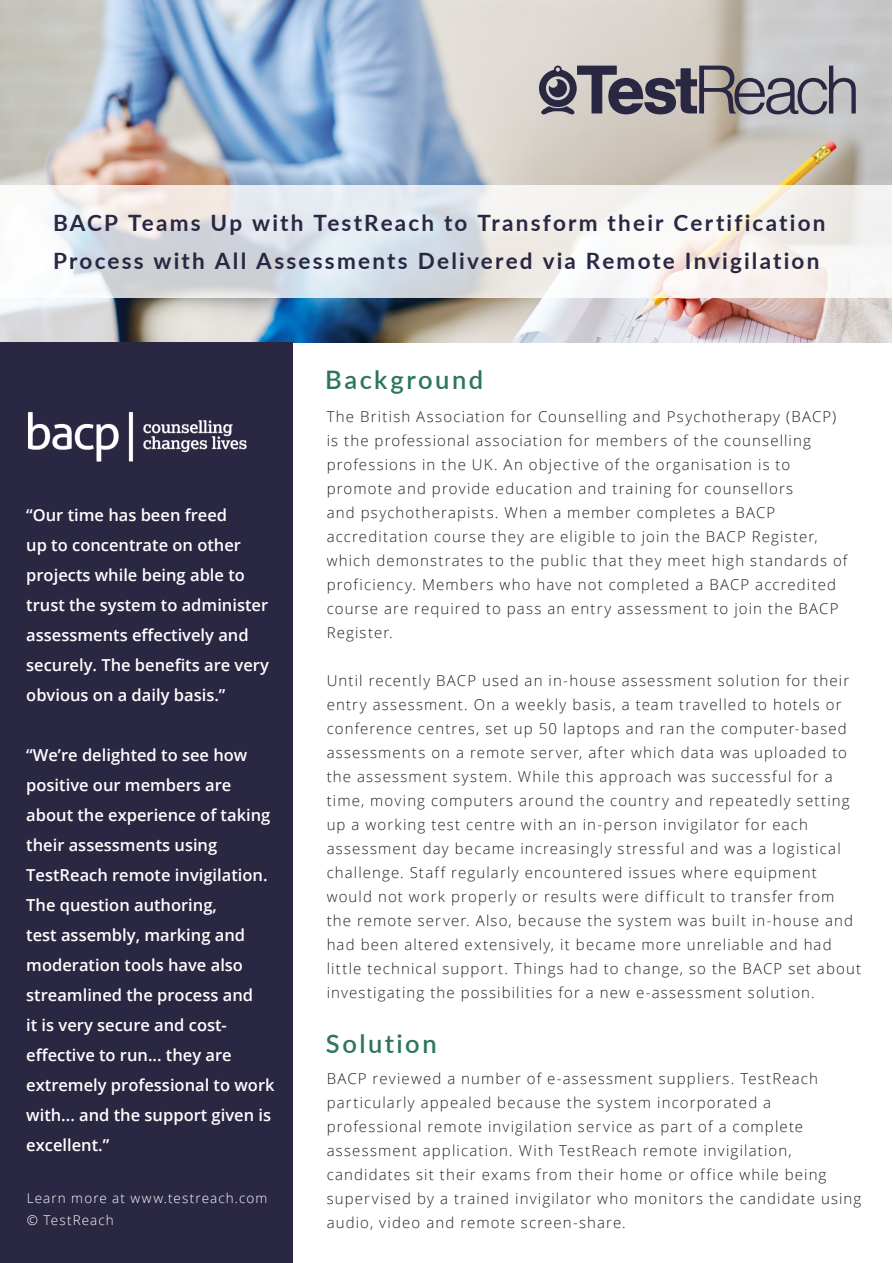
<style>
.page{position:relative;width:893px;height:1263px;background:#fff}
.page>*{position:absolute;margin:0;border:0;box-sizing:border-box;transform-origin:0 0}
.Sub_Heading{font:600 25.5px "Lato";letter-spacing:.1em;color:#2e755f}
.Special_Qoutes{font:700 22.5px/37.5px "Lato";letter-spacing:.095em;color:#2a2743}
.t1{font:600 16.5px/30px "Open Sans";color:#fff}
._10pt-_Body{font:300 15px/24px "Open Sans";letter-spacing:.075em;color:#231f20}
._10pt-_Body-2{font:300 13.5px "Open Sans";letter-spacing:.08em;color:#fff}
</style>
<div class="page">
<img style="left:0;top:0;width:891px;height:342px">
<div style="left:0;top:342px;width:293px;height:921px;background:#2a2743"></div>
<svg style="left:0;top:186px;width:892px;height:112px"></svg>
<svg style="left:539px;top:66px;width:317px;height:50px;background:#8c8890"></svg>
<img style="left:28px;top:412px;width:219px;height:50px">
<p class="Special_Qoutes" style="left:53px;top:203px;width:774px">BACP Teams Up with TestReach to Transform their Certification<br>Process with All Assessments Delivered via Remote Invigilation</p>
<p class="t1" style="left:26px;top:500px;width:244px">“Our time has been freed<br>up to concentrate on other projects while being able to trust the system to administer assessments effectively and securely. The benefits are very obvious on a daily basis.”</p>
<p class="t1" style="left:26px;top:740px;width:250px">“We’re delighted to see how positive our members are about the experience of taking their assessments using<br>TestReach remote invigilation.<br>The question authoring,<br>test assembly, marking and moderation tools have also streamlined the process and<br>it is very secure and cost&shy;effective to run... they are extremely professional to work with... and the support given is excellent.”</p>
<p class="_10pt-_Body-2" style="left:27px;top:1189px;width:242px">Learn more at www.testreach.com</p>
<p class="_10pt-_Body-2" style="left:27px;top:1211px;width:88px">© TestReach</p>
<p class="Sub_Heading" style="left:325px;top:361px;width:160px">Background</p>
<p class="_10pt-_Body" style="left:327px;top:404px;width:522px">The British Association for Counselling and Psychotherapy (BACP) is the professional association for members of the counselling professions in the UK. An objective of the organisation is to promote and provide education and training for counsellors<br>and psychotherapists. When a member completes a BACP accreditation course they are eligible to join the BACP Register, which demonstrates to the public that they meet high standards of proficiency. Members who have not completed a BACP accredited course are required to pass an entry assessment to join the BACP Register.</p>
<p class="_10pt-_Body" style="left:327px;top:668px;width:536px">Until recently BACP used an in-house assessment solution for their entry assessment. On a weekly basis, a team travelled to hotels or conference centres, set up 50 laptops and ran the computer-based assessments on a remote server, after which data was uploaded to the assessment system. While this approach was successful for a time, moving computers around the country and repeatedly setting up a working test centre with an in-person invigilator for each assessment day became increasingly stressful and was a logistical challenge. Staff regularly encountered issues where equipment would not work properly or results were difficult to transfer from the remote server. Also, because the system was built in-house and had been altered extensively, it became more unreliable and had little technical support. Things had to change, so the BACP set about investigating the possibilities for a new e-assessment solution.</p>
<p class="Sub_Heading" style="left:326px;top:1025px;width:112px">Solution</p>
<p class="_10pt-_Body" style="left:327px;top:1066px;width:536px">BACP reviewed a number of e-assessment suppliers. TestReach particularly appealed because the system incorporated a professional remote invigilation service as part of a complete assessment application. With TestReach remote invigilation, candidates sit their exams from their home or office while being supervised by a trained invigilator who monitors the candidate using audio, video and remote screen-share.</p>
</div>
